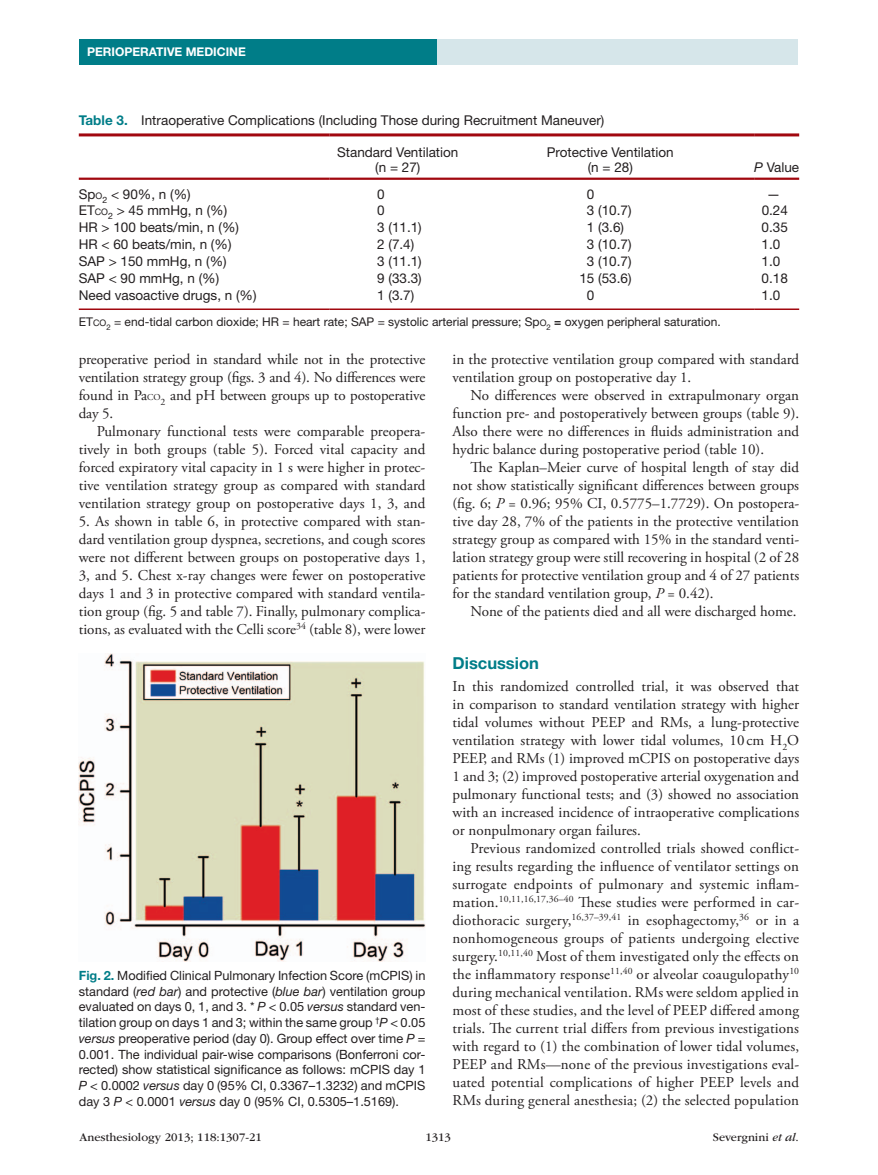
<style>
.page{position:relative;width:878px;height:1175px;background:#fff}
.page>*{position:absolute;margin:0;border:0;box-sizing:border-box;transform-origin:0 0}
.t1{font:700 16.5px "Helvetica Neue LT Std";color:#007d88}
.t2{font:15px/18px "Adobe Garamond Pro";color:#231f20;text-align:justify}
.t3{font:13.5px/15px "Helvetica Neue LT Std";color:#231f20;text-align:center}
.t4{font:12.75px/15.8px "Helvetica Neue LT Std";color:#231f20;text-align:justify}
.t5{font:12px "Helvetica Neue LT Std";color:#231f20}
.t6{font:12px "ITC Garamond Std";color:#231f20}
.t7{font:700 12px "Helvetica Neue LT Std";color:#fff}
.s1{font-weight:700;color:#007d88}
.s2{font-style:italic}
.s3{font-size:9px}
.s4{font-weight:700}
</style>
<div class="page">
<div style="left:432px;top:39px;width:365px;height:26px;background:#d6e6ea"></div>
<div style="left:79px;top:39px;width:357px;height:25px;background:#007d88"></div>
<hr style="left:79px;top:133px;width:250px;height:3px;background:#a1080f">
<hr style="left:329px;top:133px;width:210px;height:3px;background:#a1080f">
<hr style="left:539px;top:133px;width:215px;height:3px;background:#a1080f">
<hr style="left:754px;top:133px;width:45px;height:3px;background:#a1080f">
<hr style="left:79px;top:178px;width:250px;height:2px;background:#a1080f">
<hr style="left:329px;top:178px;width:210px;height:2px;background:#a1080f">
<hr style="left:539px;top:178px;width:215px;height:2px;background:#a1080f">
<hr style="left:754px;top:178px;width:45px;height:2px;background:#a1080f">
<hr style="left:329px;top:308px;width:210px;height:2px;background:#a1080f">
<hr style="left:539px;top:308px;width:215px;height:2px;background:#a1080f">
<hr style="left:754px;top:308px;width:45px;height:2px;background:#a1080f">
<hr style="left:79px;top:308px;width:250px;height:2px;background:#a1080f">
<img style="left:79px;top:653px;width:346px;height:308px">
<p class="t7" style="left:87px;top:44px;width:160px">PERIOPERATIVE MEDICINE</p>
<p class="t3" style="left:79px;top:113px;width:527px"><span class="s1">Table 3.</span> Intraoperative Complications (Including Those during Recruitment Maneuver)</p>
<p class="t3" style="left:337px;top:144px;width:123px">Standard Ventilation (n = 27)</p>
<p class="t3" style="left:547px;top:144px;width:128px">Protective Ventilation (n = 28)</p>
<p class="t3" style="left:754px;top:159px;width:47px"><span class="s2">P</span> Value</p>
<p class="t3" style="left:79px;top:186px;width:113px">Sp<span class="s3">o</span><sub>2</sub> &lt; 90%, n (%)</p>
<p class="t3" style="left:377px;top:186px;width:9px">0</p>
<p class="t3" style="left:587px;top:186px;width:9px">0</p>
<p class="t3" style="left:766px;top:186px;width:15px">—</p>
<p class="t3" style="left:79px;top:202px;width:24px">ET<span class="s3">co</span></p>
<p class="t3" style="left:108px;top:202px;width:121px"><sub>2</sub> &gt; 45 mmHg, n (%)</p>
<p class="t3" style="left:377px;top:202px;width:9px">0</p>
<p class="t3" style="left:587px;top:202px;width:46px">3 (10.7)</p>
<p class="t3" style="left:761px;top:202px;width:28px">0.24</p>
<p class="t3" style="left:79px;top:219px;width:162px">HR &gt; 100 beats/min, n (%)</p>
<p class="t3" style="left:377px;top:219px;width:46px">3 (11.1)</p>
<p class="t3" style="left:587px;top:219px;width:39px">1 (3.6)</p>
<p class="t3" style="left:761px;top:219px;width:28px">0.35</p>
<p class="t3" style="left:79px;top:236px;width:154px">HR &lt; 60 beats/min, n (%)</p>
<p class="t3" style="left:377px;top:236px;width:39px">2 (7.4)</p>
<p class="t3" style="left:587px;top:236px;width:46px">3 (10.7)</p>
<p class="t3" style="left:761px;top:236px;width:20px">1.0</p>
<p class="t3" style="left:79px;top:253px;width:149px">SAP &gt; 150 mmHg, n (%)</p>
<p class="t3" style="left:377px;top:253px;width:46px">3 (11.1)</p>
<p class="t3" style="left:587px;top:253px;width:46px">3 (10.7)</p>
<p class="t3" style="left:761px;top:253px;width:20px">1.0</p>
<p class="t3" style="left:79px;top:271px;width:142px">SAP &lt; 90 mmHg, n (%)</p>
<p class="t3" style="left:377px;top:271px;width:46px">9 (33.3)</p>
<p class="t3" style="left:579px;top:271px;width:54px">15 (53.6)</p>
<p class="t3" style="left:761px;top:271px;width:28px">0.18</p>
<p class="t3" style="left:79px;top:288px;width:179px">Need vasoactive drugs, n (%)</p>
<p class="t3" style="left:377px;top:288px;width:39px">1 (3.7)</p>
<p class="t3" style="left:587px;top:288px;width:9px">0</p>
<p class="t3" style="left:761px;top:288px;width:20px">1.0</p>
<p class="t5" style="left:79px;top:315px;width:643px">ET<span class="s3">co</span><sub>2</sub> = end-tidal carbon dioxide; HR = heart rate; SAP = systolic arterial pressure; Sp<span class="s3">o</span><sub>2</sub> <span class="s4">=</span> oxygen peripheral saturation.</p>
<p class="t2" style="left:79px;top:351px;width:348px">preoperative period in standard while not in the protective ventilation strategy group (figs. 3 and 4). No differences were found in Pa<span class="s3">co</span></p>
<p class="t2" style="left:161px;top:387px;width:266px"><sub>2</sub> and pH between groups up to postoperative</p>
<p class="t2" style="left:79px;top:405px;width:36px">day 5.</p>
<p class="t2" style="left:97px;top:423px;width:330px">Pulmonary functional tests were comparable preopera-</p>
<p class="t2" style="left:79px;top:441px;width:348px">tively in both groups (table 5). Forced vital capacity and</p>
<p class="t2" style="left:79px;top:459px;width:348px">forced expiratory vital capacity in 1 s were higher in protec-</p>
<p class="t2" style="left:79px;top:477px;width:348px">tive ventilation strategy group as compared with standard</p>
<p class="t2" style="left:79px;top:495px;width:348px">ventilation strategy group on postoperative days 1, 3, and</p>
<p class="t2" style="left:79px;top:513px;width:348px">5. As shown in table 6, in protective compared with stan&shy;dard ventilation group dyspnea, secretions, and cough scores were not different between groups on postoperative days 1, 3, and 5. Chest x-ray changes were fewer on postoperative days 1 and 3 in protective compared with standard ventila&shy;tion group (fig. 5 and table 7). Finally, pulmonary complica&shy;tions, as evaluated with the Celli score<sup>34</sup> (table 8), were lower</p>
<p class="t4" style="left:79px;top:967px;width:348px"><span class="s1">Fig. 2.</span> Modified Clinical Pulmonary Infection Score (mCPIS) in standard (<span class="s2">red bar</span>) and protective (<span class="s2">blue bar</span>) ventilation group evaluated on days 0, 1, and 3. * <span class="s2">P</span> &lt; 0.05 <span class="s2">versus</span> standard ven&shy;tilation group on days 1 and 3; within the same group <sup>†</sup><span class="s2">P</span> &lt; 0.05 <span class="s2">versus</span> preoperative period (day 0). Group effect over time <span class="s2">P</span> = 0.001. The individual pair-wise comparisons (Bonferroni cor&shy;rected) show statistical significance as follows: mCPIS day 1<br><span class="s2">P</span> &lt; 0.0002 <span class="s2">versus</span> day 0 (95% CI, 0.3367–1.3232) and mCPIS day 3 <span class="s2">P</span> &lt; 0.0001 <span class="s2">versus</span> day 0 (95% CI, 0.5305–1.5169).</p>
<p class="t2" style="left:452px;top:351px;width:348px">in the protective ventilation group compared with standard ventilation group on postoperative day 1.</p>
<p class="t2" style="left:452px;top:387px;width:348px;text-indent:18px">No differences were observed in extrapulmonary organ function pre- and postoperatively between groups (table 9).<br>Also there were no differences in fluids administration and hydric balance during postoperative period (table 10).</p>
<p class="t2" style="left:452px;top:459px;width:348px;text-indent:18px">The Kaplan–Meier curve of hospital length of stay did not show statistically significant differences between groups (fig. 6; <span class="s2">P</span> = 0.96; 95% CI, 0.5775–1.7729). On postopera&shy;tive day 28, 7% of the patients in the protective ventilation strategy group as compared with 15% in the standard venti&shy;lation strategy group were still recovering in hospital (2 of 28 patients for protective ventilation group and 4 of 27 patients for the standard ventilation group, <span class="s2">P</span> = 0.42).</p>
<p class="t2" style="left:470px;top:603px;width:327px">None of the patients died and all were discharged home.</p>
<p class="t1" style="left:452px;top:652px;width:88px">Discussion</p>
<p class="t2" style="left:452px;top:678px;width:348px">In this randomized controlled trial, it was observed that in comparison to standard ventilation strategy with higher tidal volumes without PEEP and RMs, a lung-protective ventilation strategy with lower tidal volumes, 10 cm H<sub>2</sub>O PEEP, and RMs (1) improved mCPIS on postoperative days 1 and 3; (2) improved postoperative arterial oxygenation and pulmonary functional tests; and (3) showed no association with an increased incidence of intraoperative complications or nonpulmonary organ failures.</p>
<p class="t2" style="left:452px;top:840px;width:348px;text-indent:18px">Previous randomized controlled trials showed conflict&shy;ing results regarding the influence of ventilator settings on surrogate endpoints of pulmonary and systemic inflam&shy;mation.<sup>10,11,16,17,36–40</sup> These studies were performed in car&shy;diothoracic surgery,<sup>16,37–39,41</sup> in esophagectomy,<sup>36</sup> or in a nonhomogeneous groups of patients undergoing elective surgery.<sup>10,11,40</sup> Most of them investigated only the effects on the inflammatory response<sup>11,40</sup> or alveolar coaugulopathy<sup>10 </sup>during mechanical ventilation. RMs were seldom applied in most of these studies, and the level of PEEP differed among trials. The current trial differs from previous investigations with regard to (1) the combination of lower tidal volumes, PEEP and RMs—none of the previous investigations eval&shy;uated potential complications of higher PEEP levels and RMs during general anesthesia; (2) the selected population</p>
<p class="t6" style="left:80px;top:1130px;width:184px">Anesthesiology 2013; 118:1307-21</p>
<p class="t6" style="left:425px;top:1130px;width:27px">1313</p>
<p class="t6" style="left:712px;top:1130px;width:88px">Severgnini <span class="s2">et al</span>.</p>
</div>
